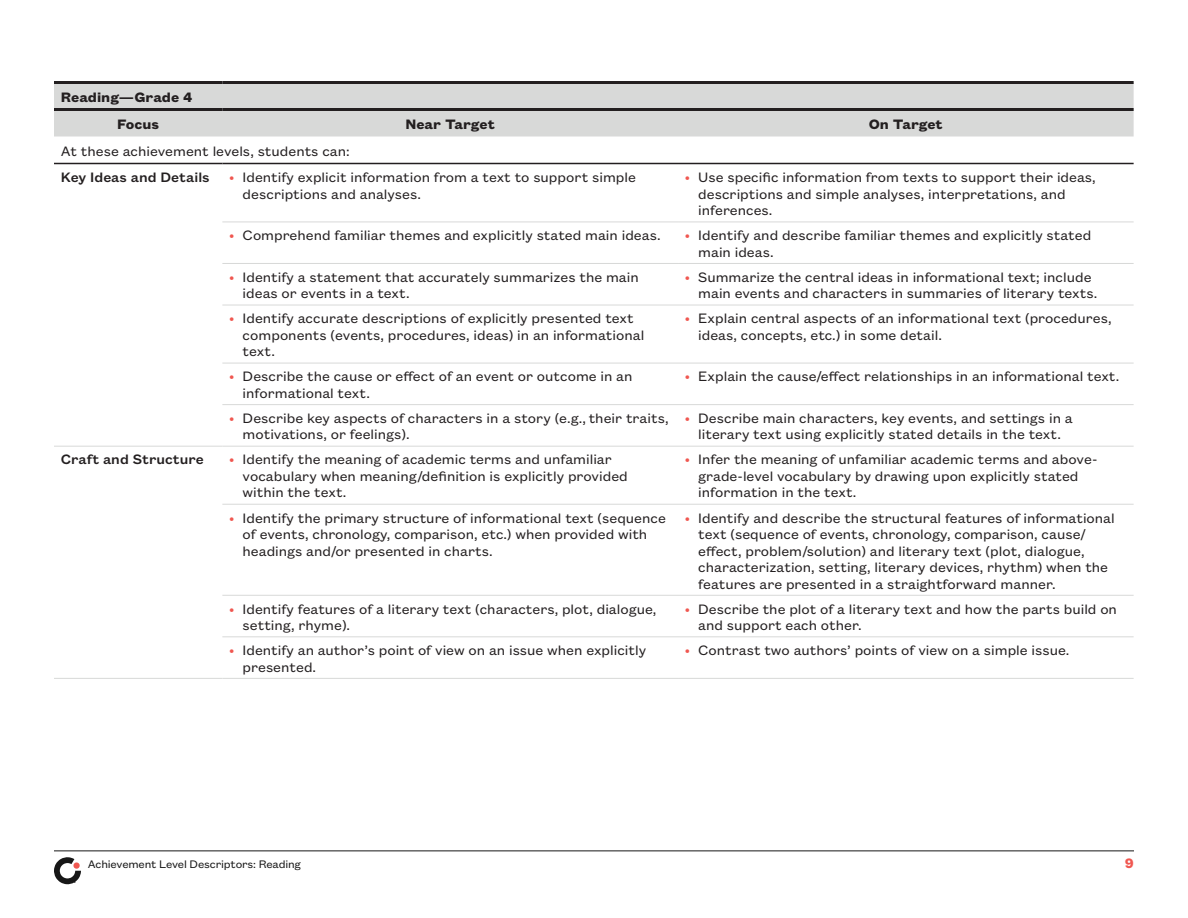
<style>
.page{position:relative;width:1188px;height:918px;background:#fff}
.page>*{position:absolute;margin:0;border:0;box-sizing:border-box;transform-origin:0 0}
.Table_body{font:15px/16.5px "Founders Grotesk Text";color:#231f20}
.Table_H_column_1{font:500 15px "Founders Grotesk Text";color:#231f20}
.Table_H_row_1_ctr{font:700 15px "Founders Grotesk Text";color:#231f20}
.Table_H_row_1{font:700 15px "Founders Grotesk Text";color:#231f20}
.t1{font:700 15px "Founders Grotesk Text";color:#f05750}
.t2{font:12px "Founders Grotesk Text";letter-spacing:-.015em;color:#171717}
.s1{color:#f05750}
</style>
<div class="page">
<div style="left:54px;top:84px;width:1080px;height:52px;background:#d8d9d8"></div>
<hr style="left:222px;top:222px;width:456px;height:1px;background:#d8d9d8">
<hr style="left:678px;top:222px;width:456px;height:1px;background:#d8d9d8">
<hr style="left:222px;top:263px;width:456px;height:1px;background:#d8d9d8">
<hr style="left:678px;top:263px;width:456px;height:1px;background:#d8d9d8">
<hr style="left:222px;top:305px;width:456px;height:1px;background:#d8d9d8">
<hr style="left:678px;top:305px;width:456px;height:1px;background:#d8d9d8">
<hr style="left:222px;top:363px;width:456px;height:1px;background:#d8d9d8">
<hr style="left:678px;top:363px;width:456px;height:1px;background:#d8d9d8">
<hr style="left:222px;top:404px;width:456px;height:1px;background:#d8d9d8">
<hr style="left:678px;top:404px;width:456px;height:1px;background:#d8d9d8">
<hr style="left:222px;top:446px;width:456px;height:1px;background:#d8d9d8">
<hr style="left:678px;top:446px;width:456px;height:1px;background:#d8d9d8">
<hr style="left:222px;top:504px;width:456px;height:1px;background:#d8d9d8">
<hr style="left:678px;top:504px;width:456px;height:1px;background:#d8d9d8">
<hr style="left:222px;top:595px;width:456px;height:1px;background:#d8d9d8">
<hr style="left:678px;top:595px;width:456px;height:1px;background:#d8d9d8">
<hr style="left:222px;top:636px;width:456px;height:1px;background:#d8d9d8">
<hr style="left:678px;top:636px;width:456px;height:1px;background:#d8d9d8">
<hr style="left:54px;top:446px;width:168px;height:1px;background:#d8d9d8">
<hr style="left:54px;top:678px;width:168px;height:1px;background:#d8d9d8">
<hr style="left:222px;top:678px;width:456px;height:1px;background:#d8d9d8">
<hr style="left:678px;top:678px;width:456px;height:1px;background:#d8d9d8">
<hr style="left:54px;top:163px;width:168px;height:1px;background:#231f20">
<hr style="left:222px;top:163px;width:456px;height:1px;background:#231f20">
<hr style="left:678px;top:163px;width:456px;height:1px;background:#231f20">
<hr style="left:54px;top:81px;width:168px;height:3px;background:#231f20">
<hr style="left:222px;top:81px;width:456px;height:3px;background:#231f20">
<hr style="left:678px;top:81px;width:456px;height:3px;background:#231f20">
<hr style="left:54px;top:108px;width:168px;height:3px;background:#231f20">
<hr style="left:222px;top:108px;width:456px;height:3px;background:#231f20">
<hr style="left:678px;top:108px;width:456px;height:3px;background:#231f20">
<svg style="left:54px;top:857px;width:27px;height:27px"></svg>
<hr style="left:54px;top:850px;width:1080px;height:1px;background:#171717">
<p class="Table_H_row_1" style="left:61px;top:86px;width:133px">Reading—Grade 4</p>
<p class="Table_H_row_1_ctr" style="left:117px;top:113px;width:44px">Focus</p>
<p class="Table_H_row_1_ctr" style="left:405px;top:113px;width:91px">Near Target</p>
<p class="Table_H_row_1_ctr" style="left:869px;top:113px;width:76px">On Target</p>
<p class="Table_body" style="left:61px;top:142px;width:291px">At these achievement levels, students can:</p>
<p class="Table_H_column_1" style="left:61px;top:167px;width:151px">Key Ideas and Details</p>
<p class="Table_body" style="left:243px;top:168px;width:395px;text-indent:-14px"><span class="s1">•</span> Identify explicit information from a text to support simple descriptions and analyses.</p>
<p class="Table_body" style="left:698px;top:168px;width:399px;text-indent:-14px"><span class="s1">•</span> Use specific information from texts to support their ideas, descriptions and simple analyses, interpretations, and inferences.</p>
<p class="Table_body" style="left:229px;top:226px;width:433px"><span class="s1">•</span> Comprehend familiar themes and explicitly stated main ideas.</p>
<p class="Table_body" style="left:698px;top:226px;width:395px;text-indent:-14px"><span class="s1">•</span> Identify and describe familiar themes and explicitly stated main ideas.</p>
<p class="Table_body" style="left:243px;top:268px;width:398px;text-indent:-14px"><span class="s1">•</span> Identify a statement that accurately summarizes the main ideas or events in a text.</p>
<p class="Table_body" style="left:698px;top:268px;width:401px;text-indent:-14px"><span class="s1">•</span> Summarize the central ideas in informational text; include main events and characters in summaries of literary texts.</p>
<p class="Table_body" style="left:243px;top:309px;width:403px;text-indent:-14px"><span class="s1">•</span> Identify accurate descriptions of explicitly presented text components (events, procedures, ideas) in an informational text.</p>
<p class="Table_body" style="left:698px;top:309px;width:415px;text-indent:-14px"><span class="s1">•</span> Explain central aspects of an informational text (procedures, ideas, concepts, etc.) in some detail.</p>
<p class="Table_body" style="left:243px;top:367px;width:391px;text-indent:-14px"><span class="s1">•</span> Describe the cause or effect of an event or outcome in an informational text.</p>
<p class="Table_body" style="left:685px;top:367px;width:436px"><span class="s1">•</span> Explain the cause/effect relationships in an informational text.</p>
<p class="Table_body" style="left:243px;top:409px;width:427px;text-indent:-14px"><span class="s1">•</span> Describe key aspects of characters in a story (e.g., their traits, motivations, or feelings).</p>
<p class="Table_body" style="left:685px;top:409px;width:389px;text-align:center"><span class="s1">•</span> Describe main characters, key events, and settings in a literary text using explicitly stated details in the text.</p>
<p class="Table_H_column_1" style="left:61px;top:449px;width:145px">Craft and Structure</p>
<p class="Table_body" style="left:243px;top:450px;width:387px;text-indent:-14px"><span class="s1">•</span> Identify the meaning of academic terms and unfamiliar vocabulary when meaning/definition is explicitly provided within the text.</p>
<p class="Table_body" style="left:698px;top:450px;width:401px;text-indent:-14px"><span class="s1">•</span> Infer the meaning of unfamiliar academic terms and above&shy;grade-level vocabulary by drawing upon explicitly stated information in the text.</p>
<p class="Table_body" style="left:243px;top:508px;width:425px;text-indent:-14px"><span class="s1">•</span> Identify the primary structure of informational text (sequence of events, chronology, comparison, etc.) when provided with headings and/or presented in charts.</p>
<p class="Table_body" style="left:698px;top:508px;width:418px;text-indent:-14px"><span class="s1">•</span> Identify and describe the structural features of informational text (sequence of events, chronology, comparison, cause/ effect, problem/solution) and literary text (plot, dialogue, characterization, setting, literary devices, rhythm) when the features are presented in a straightforward manner.</p>
<p class="Table_body" style="left:243px;top:599px;width:415px;text-indent:-14px"><span class="s1">•</span> Identify features of a literary text (characters, plot, dialogue, setting, rhyme).</p>
<p class="Table_body" style="left:698px;top:599px;width:420px;text-indent:-14px"><span class="s1">•</span> Describe the plot of a literary text and how the parts build on and support each other.</p>
<p class="Table_body" style="left:243px;top:641px;width:405px;text-indent:-14px"><span class="s1">•</span> Identify an author’s point of view on an issue when explicitly presented.</p>
<p class="Table_body" style="left:685px;top:641px;width:386px"><span class="s1">•</span> Contrast two authors’ points of view on a simple issue.</p>
<p class="t2" style="left:88px;top:856px;width:215px">Achievement Level Descriptors: Reading</p>
<p class="t1" style="left:1125px;top:853px;width:11px">9</p>
</div>
